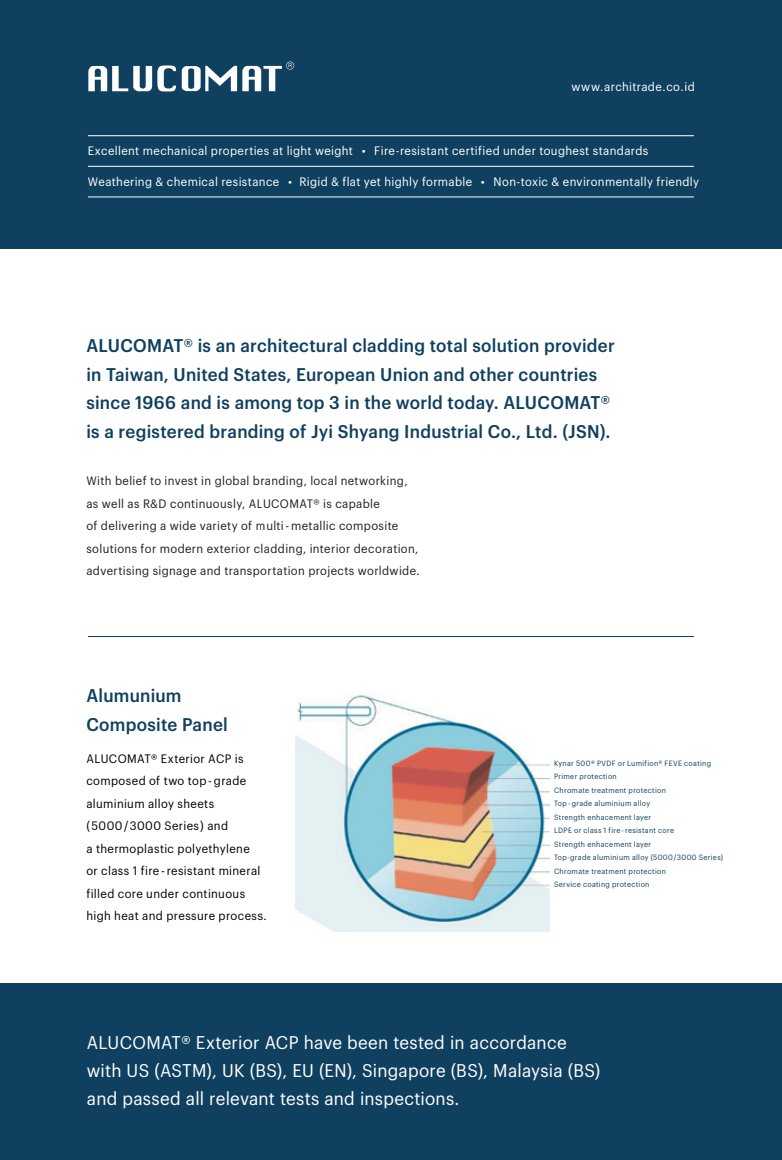
<style>
.page{position:relative;width:782px;height:1160px;background:#fff}
.page>*{position:absolute;margin:0;border:0;box-sizing:border-box;transform-origin:0 0}
.t1{font:500 18px/28.5px "Plakat Narrow";letter-spacing:.015em;color:#0f405f}
.t2{font:18px/27.8px "Plakat Narrow";letter-spacing:.015em;color:#fff}
.t3{font:12px/22.5px "Plakat Narrow";letter-spacing:.03em;color:#231f20}
.t4{font:12px "Plakat Narrow";letter-spacing:.03em;color:#fff}
.t5{font:12px/22.5px "Plakat Narrow";letter-spacing:.03em;color:#000100}
.t6{font:7.5px/13.5px "Plakat Narrow";letter-spacing:.04em;color:#0f405f}
</style>
<div class="page">
<div style="left:0;top:983px;width:781px;height:177px;background:#0f405f"></div>
<div style="left:0;top:0;width:781px;height:248px;background:#0f405f"></div>
<hr style="left:88px;top:636px;width:605px;height:1px;background:#0f405f">
<svg style="left:88px;top:65px;width:88px;height:27px"></svg>
<svg style="left:182px;top:62px;width:112px;height:29px"></svg>
<hr style="left:88px;top:135px;width:605px;height:1px;background:#fff">
<hr style="left:88px;top:166px;width:605px;height:1px;background:#fff">
<hr style="left:88px;top:197px;width:605px;height:1px;background:#fff">
<img style="left:295px;top:695px;width:254px;height:236px">
<h2 class="t4" style="left:571px;top:79px;width:125px">www.architrade.co.id</h2>
<h2 class="t4" style="left:88px;top:144px;width:561px">Excellent mechanical properties at light weight • Fire-resistant certified under toughest standards</h2>
<h2 class="t4" style="left:88px;top:174px;width:612px">Weathering &amp; chemical resistance • Rigid &amp; flat yet highly formable • Non-toxic &amp; environmentally friendly</h2>
<p class="t1" style="left:86px;top:332px;width:530px">ALUCOMAT® is an architectural cladding total solution provider in Taiwan, United States, European Union and other countries since 1966 and is among top 3 in the world today. ALUCOMAT® is a registered branding of Jyi Shyang Industrial Co., Ltd. (JSN).</p>
<p class="t3" style="left:86px;top:470px;width:335px">With belief to invest in global branding, local networking, as well as R&amp;D continuously, ALUCOMAT® is capable<br>of delivering a wide variety of multi-metallic composite solutions for modern exterior cladding, interior decoration, advertising signage and transportation projects worldwide.</p>
<h1 class="t1" style="left:86px;top:682px;width:143px">Alumunium<br>Composite Panel</h1>
<h2 class="t5" style="left:86px;top:747px;width:182px">ALUCOMAT® Exterior ACP is composed of two top - grade aluminium alloy sheets (5000/3000 Series) and<br>a thermoplastic polyethylene<br>or class 1 fire -resistant mineral filled core under continuous high heat and pressure process.</h2>
<p class="t6" style="left:554px;top:756px;width:170px">Kynar 500® PVDF or Lumifion® FEVE coating<br>Primer protection<br>Chromate treatment protection<br>Top - grade aluminium alloy<br>Strength enhacement layer<br>LDPE or class 1 fire -resistant core<br>Strength enhacement layer<br>Top-grade aluminium alloy (5000/3000 Series)<br>Chromate treatment protection<br>Service coating protection</p>
<h1 class="t2" style="left:87px;top:1029px;width:515px">ALUCOMAT® Exterior ACP have been tested in accordance with US (ASTM), UK (BS), EU (EN), Singapore (BS), Malaysia (BS) and passed all relevant tests and inspections.</h1>
</div>
